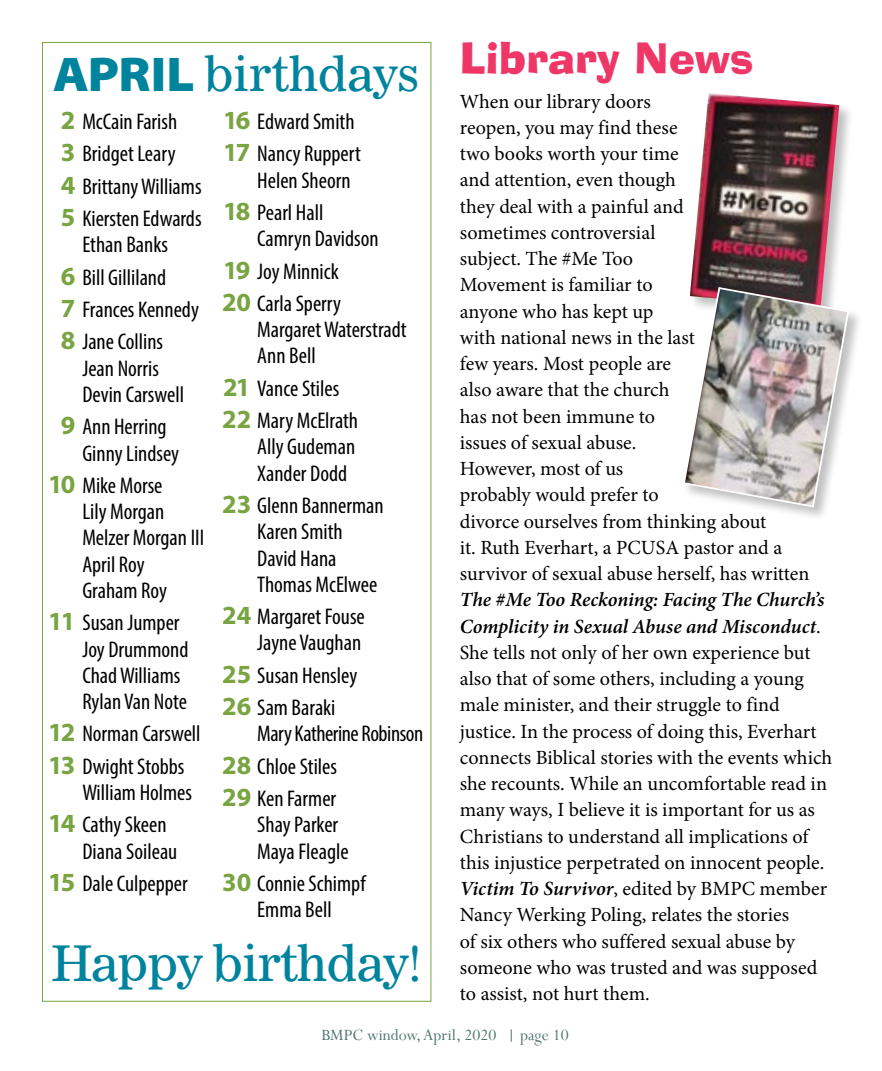
<style>
.page{position:relative;width:882px;height:1071px;background:#fff}
.page>*{position:absolute;margin:0;border:0;box-sizing:border-box;transform-origin:0 0}
.t1{font:49px "Corona LT Std";letter-spacing:-.06em;color:#00849e}
.t2{font:47.25px "Corona LT Std";letter-spacing:-.05em;color:#00849e}
.t3{font:42px "Ad Lib BT";color:#ee3767}
.t4{font:condensed 22.75px/26.2px "Myriad Pro";color:#000}
.t5{font:condensed 22.75px/32.4px "Myriad Pro";letter-spacing:-.02em;color:#000}
.t6{font:20.12px/26.2px "Minion Pro";letter-spacing:-.005em;color:#000}
.t7{font:17.5px "Perpetua";color:#4f756c}
.s1{font-weight:600;font-style:italic}
.s2{font-family:"Myriad Pro";font-weight:900;font-stretch:semi-expanded;font-size:49px}
.s3{font-weight:700;font-stretch:normal;font-size:26.25px;color:#79a442}
</style>
<div class="page">
<svg style="left:511px;top:1029px;width:1px;height:13px"></svg>
<div style="left:690px;top:93px;width:164px;height:229px;background:#000;opacity:.25"></div>
<img style="left:690px;top:93px;width:149px;height:193px">
<div style="left:683px;top:287px;width:180px;height:234px;background:#000;opacity:.25"></div>
<img style="left:683px;top:286px;width:167px;height:222px">
<h3 class="t3" style="left:460px;top:32px;width:295px">Library News</h3>
<p class="t6" style="left:460px;top:88px;width:351px">When our library doors<br>reopen, you may find these<br>two books worth your time<br>and attention, even though<br>they deal with a painful and<br>sometimes controversial<br>subject. The #Me Too<br>Movement is familiar to<br>anyone who has kept up<br>with national news in the last<br>few years. Most people are<br>also aware that the church<br>has not been immune to<br>issues of sexual abuse.<br>However, most of us<br>probably would prefer to<br>divorce ourselves from thinking about<br>it. Ruth Everhart, a PCUSA pastor and a survivor of sexual abuse herself, has written</p>
<p class="t6" style="left:460px;top:587px;width:374px"><span class="s1">The #Me Too Reckoning: Facing The Church’s Complicity in Sexual Abuse and Misconduct</span>.<br>She tells not only of her own experience but also that of some others, including a young male minister, and their struggle to find justice. In the process of doing this, Everhart connects Biblical stories with the events which she recounts. While an uncomfortable read in many ways, I believe it is important for us as Christians to understand all implications of this injustice perpetrated on innocent people.<br><span class="s1">Victim To Survivor</span>, edited by BMPC member Nancy Werking Poling, relates the stories<br>of six others who suffered sexual abuse by someone who was trusted and was supposed to assist, not hurt them.</p>
<p class="t7" style="left:321px;top:1024px;width:177px">BMPC window, April, 2020</p>
<p class="t7" style="left:520px;top:1024px;width:50px">page 10</p>
<h2 class="t2" style="left:53px;top:46px;width:369px"><span class="s2">APRIL</span> birthdays</h2>
<p class="t4" style="left:61px;top:105px;width:142px;line-height:32.4px"><span class="s3">2</span> McCain Farish<br><span class="s3">3</span> Bridget Leary<br><span class="s3">4</span> Brittany Williams<br><span class="s3">5</span> Kiersten Edwards</p>
<p class="t4" style="left:61px;top:228px;width:140px;line-height:32.4px;text-indent:22px">Ethan Banks<br><span class="s3">6</span> Bill Gilliland<br><span class="s3">7</span> Frances Kennedy<br><span class="s3">8</span> Jane Collins</p>
<p class="t4" style="left:82px;top:355px;width:103px">Jean Norris<br>Devin Carswell</p>
<p class="t4" style="left:82px;top:413px;width:98px;text-indent:-22px"><span class="s3">9</span> Ann Herring<br>Ginny Lindsey</p>
<p class="t4" style="left:82px;top:472px;width:123px;text-indent:-34px"><span class="s3">10</span> Mike Morse<br>Lily Morgan<br>Melzer Morgan III<br>April Roy<br>Graham Roy</p>
<p class="t4" style="left:82px;top:609px;width:108px;text-indent:-34px"><span class="s3">11</span> Susan Jumper<br>Joy Drummond<br>Chad Williams<br>Rylan Van Note</p>
<p class="t4" style="left:48px;top:717px;width:154px;line-height:32.4px"><span class="s3">12</span> Norman Carswell<br><span class="s3">13</span> Dwight Stobbs</p>
<p class="t4" style="left:48px;top:776px;width:146px;line-height:32.4px;text-indent:34px">William Holmes<br><span class="s3">14</span> Cathy Skeen</p>
<p class="t4" style="left:48px;top:835px;width:141px;line-height:32.4px;text-indent:34px">Diana Soileau<br><span class="s3">15</span> Dale Culpepper</p>
<p class="t4" style="left:223px;top:105px;width:139px;line-height:32.4px"><span class="s3">16</span> Edward Smith<br><span class="s3">17</span> Nancy Ruppert</p>
<p class="t4" style="left:223px;top:164px;width:129px;line-height:32.4px;text-indent:34px">Helen Sheorn<br><span class="s3">18</span> Pearl Hall</p>
<p class="t4" style="left:222px;top:222px;width:158px;line-height:32.4px;text-indent:35px">Camryn Davidson<br><span class="s3">19</span> Joy Minnick<br><span class="s3">20</span> Carla Sperry</p>
<p class="t4" style="left:257px;top:316px;width:151px">Margaret Waterstradt<br>Ann Bell</p>
<p class="t4" style="left:222px;top:372px;width:137px;line-height:32.4px"><span class="s3">21</span> Vance Stiles<br><span class="s3">22</span> Mary McElrath</p>
<p class="t4" style="left:257px;top:433px;width:99px">Ally Gudeman<br>Xander Dodd</p>
<p class="t4" style="left:257px;top:492px;width:128px;text-indent:-35px"><span class="s3">23</span> Glenn Bannerman<br>Karen Smith<br>David Hana<br>Thomas McElwee</p>
<p class="t4" style="left:222px;top:603px;width:144px;text-align:right"><span class="s3">24</span> Margaret Fouse<br>Jayne Vaughan</p>
<p class="t4" style="left:222px;top:659px;width:136px;line-height:32.4px"><span class="s3">25</span> Susan Hensley<br><span class="s3">26</span> Sam Baraki</p>
<p class="t5" style="left:222px;top:717px;width:203px;text-indent:35px">Mary Katherine Robinson<br><span class="s3">28</span> Chloe Stiles<br><span class="s3">29</span> Ken Farmer</p>
<p class="t4" style="left:257px;top:811px;width:93px">Shay Parker<br>Maya Fleagle</p>
<p class="t4" style="left:222px;top:870px;width:145px;text-align:center"><span class="s3">30</span> Connie Schimpf<br>Emma Bell</p>
<h1 class="t1" style="left:50px;top:933px;width:374px">Happy birthday!</h1>
</div>
